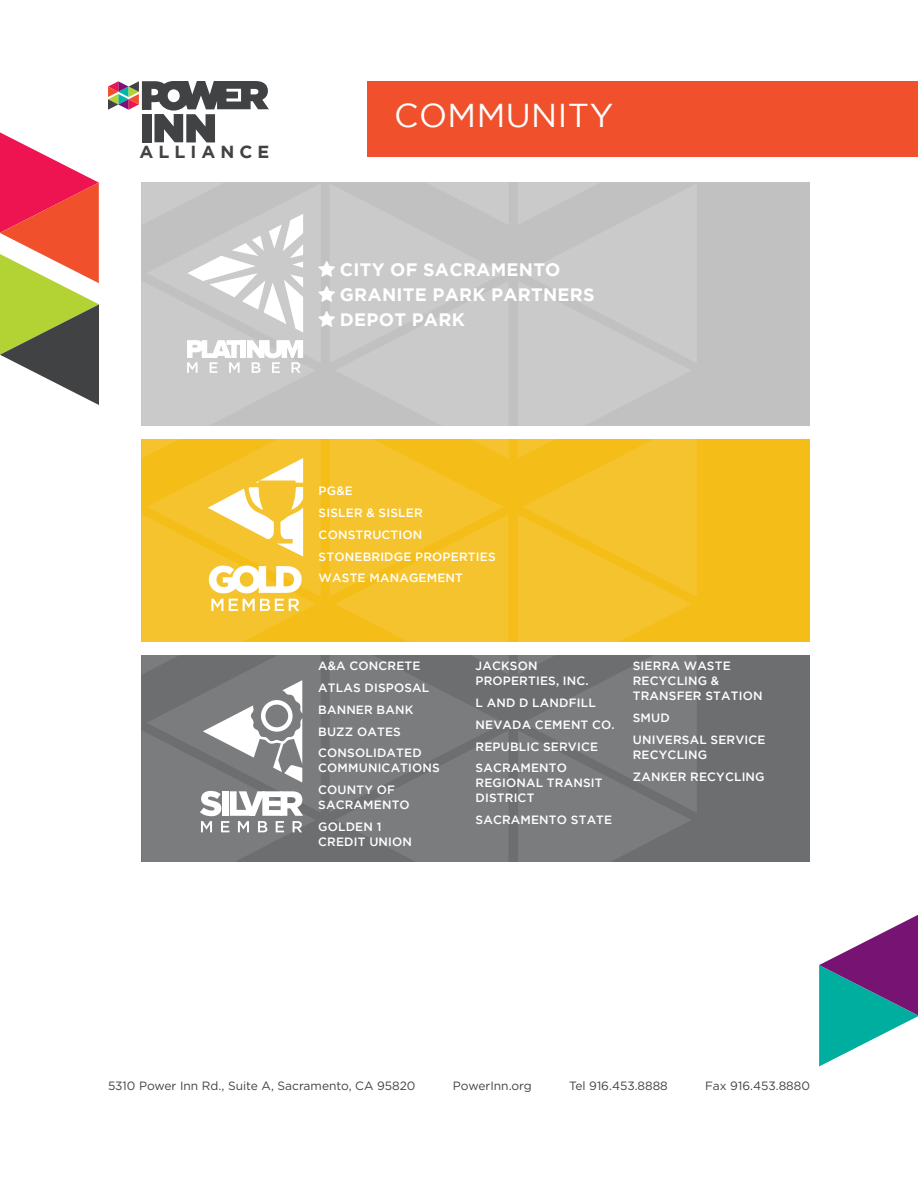
<style>
.page{position:relative;width:918px;height:1188px;background:#fff}
.page>*{position:absolute;margin:0;border:0;box-sizing:border-box;transform-origin:0 0}
.t1{font:33px "Gotham";letter-spacing:.015em;color:#fff}
.t2{font:700 18px "Gotham";letter-spacing:.015em;color:#fff}
.t3{font:700 17.4px "Gotham";letter-spacing:.285em;color:#414243}
.t4{font:500 12px/15px "Gotham";letter-spacing:.015em;color:#fff}
.t5{font:12px "Gotham HTF";color:#414243}
</style>
<div class="page">
<div style="left:142px;top:655px;width:668px;height:207px;background:#6d6e70"></div>
<svg style="left:330px;top:655px;width:179px;height:207px"></svg>
<svg style="left:518px;top:655px;width:179px;height:207px"></svg>
<div style="left:142px;top:182px;width:668px;height:244px;background:#c1c1c1"></div>
<svg style="left:819px;top:915px;width:99px;height:151px"></svg>
<svg style="left:0;top:132px;width:99px;height:273px"></svg>
<div style="left:367px;top:81px;width:551px;height:76px;background:#f0512c"></div>
<div style="left:142px;top:439px;width:668px;height:203px;background:#f5bd17"></div>
<svg style="left:518px;top:439px;width:179px;height:203px"></svg>
<svg style="left:142px;top:655px;width:178px;height:207px"></svg>
<svg style="left:108px;top:81px;width:401px;height:561px"></svg>
<h3 class="t3" style="left:140px;top:142px;width:131px">ALLIANCE</h3>
<h1 class="t1" style="left:394px;top:97px;width:221px">COMMUNITY</h1>
<p class="t2" style="left:340px;top:260px;width:222px">CITY OF SACRAMENTO</p>
<p class="t2" style="left:340px;top:284px;width:256px">GRANITE PARK PARTNERS</p>
<p class="t2" style="left:340px;top:309px;width:126px">DEPOT PARK</p>
<p class="t4" style="left:319px;top:483px;width:36px">PG&amp;E</p>
<p class="t4" style="left:319px;top:505px;width:106px">SISLER &amp; SISLER</p>
<p class="t4" style="left:319px;top:527px;width:105px">CONSTRUCTION</p>
<p class="t4" style="left:319px;top:549px;width:179px">STONEBRIDGE PROPERTIES</p>
<p class="t4" style="left:319px;top:570px;width:146px">WASTE MANAGEMENT</p>
<p class="t4" style="left:318px;top:658px;width:104px">A&amp;A CONCRETE</p>
<p class="t4" style="left:318px;top:680px;width:113px">ATLAS DISPOSAL</p>
<p class="t4" style="left:318px;top:702px;width:97px">BANNER BANK</p>
<p class="t4" style="left:318px;top:723px;width:84px">BUZZ OATES</p>
<p class="t4" style="left:318px;top:745px;width:123px">CONSOLIDATED<br>COMMUNICATIONS</p>
<p class="t4" style="left:318px;top:782px;width:93px">COUNTY OF<br>SACRAMENTO</p>
<p class="t4" style="left:318px;top:819px;width:95px">GOLDEN 1<br>CREDIT UNION</p>
<p class="t4" style="left:476px;top:658px;width:115px">JACKSON<br>PROPERTIES, INC.</p>
<p class="t4" style="left:476px;top:695px;width:122px">L AND D LANDFILL</p>
<p class="t4" style="left:476px;top:717px;width:141px">NEVADA CEMENT CO.</p>
<p class="t4" style="left:476px;top:738px;width:124px">REPUBLIC SERVICE</p>
<p class="t4" style="left:476px;top:760px;width:129px">SACRAMENTO<br>REGIONAL TRANSIT<br>DISTRICT</p>
<p class="t4" style="left:476px;top:812px;width:138px">SACRAMENTO STATE</p>
<p class="t4" style="left:633px;top:658px;width:131px">SIERRA WASTE<br>RECYCLING &amp;<br>TRANSFER STATION</p>
<p class="t4" style="left:633px;top:710px;width:39px">SMUD</p>
<p class="t4" style="left:633px;top:732px;width:134px">UNIVERSAL SERVICE<br>RECYCLING</p>
<p class="t4" style="left:633px;top:768px;width:133px">ZANKER RECYCLING</p>
<p class="t5" style="left:108px;top:1079px;width:309px">5310 Power Inn Rd., Suite A, Sacramento, CA 95820</p>
<p class="t5" style="left:453px;top:1079px;width:80px">PowerInn.org</p>
<p class="t5" style="left:569px;top:1079px;width:100px">Tel 916.453.8888</p>
<p class="t5" style="left:705px;top:1079px;width:106px">Fax 916.453.8880</p>
</div>
